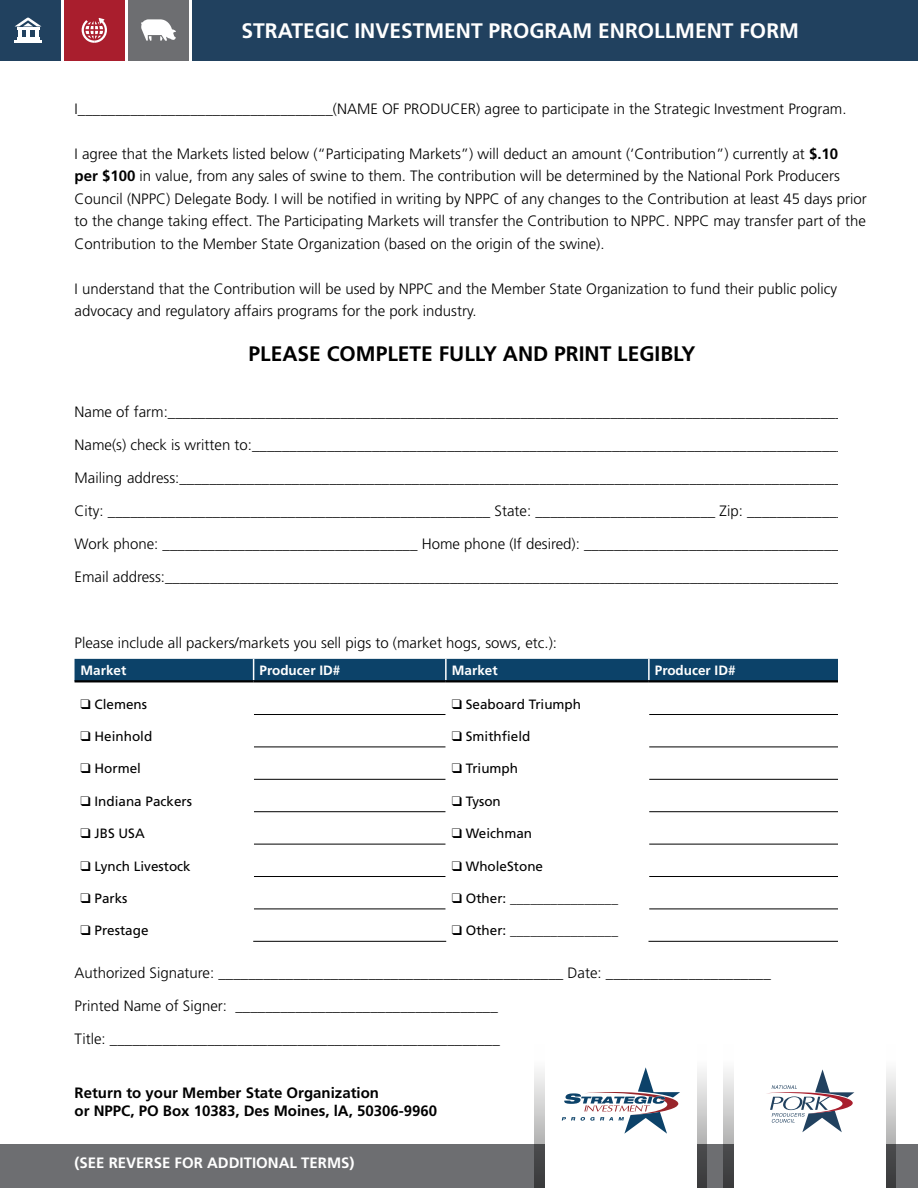
<style>
.page{position:relative;width:918px;height:1188px;background:#fff}
.page>*{position:absolute;margin:0;border:0;box-sizing:border-box;transform-origin:0 0}
.t1{font:700 21px "Frutiger";color:#fff}
.t2{font:700 21px "Frutiger CE";color:#000}
.t3{font:300 15px/22.5px "Frutiger";color:#000}
.t4{font:700 15px/18px "Frutiger CE";color:#000}
.t5{font:700 15px "Frutiger CE";color:#fff}
.t6{font:13.5px "Frutiger";color:#000}
.t7{font:700 13.5px "Frutiger";color:#fff}
.s1{font-family:"Frutiger CE";font-weight:700}
</style>
<div class="page">
<div style="left:0;top:1144px;width:918px;height:44px;background:#6d6e71"></div>
<div style="left:193px;top:0;width:725px;height:60px;background:#21415f"></div>
<div style="left:0;top:0;width:60px;height:60px;background:#21415f"></div>
<div style="left:64px;top:0;width:61px;height:60px;background:#a91e2d"></div>
<div style="left:128px;top:0;width:61px;height:60px;background:#6d6e71"></div>
<svg style="left:14px;top:18px;width:28px;height:25px"></svg>
<svg style="left:82px;top:18px;width:25px;height:25px"></svg>
<svg style="left:141px;top:19px;width:35px;height:22px"></svg>
<svg style="left:535px;top:1071px;width:172px;height:117px;background:#9c9c9d"></svg>
<div style="left:545px;top:1038px;width:152px;height:150px;background:#fff"></div>
<svg style="left:562px;top:1067px;width:118px;height:67px"></svg>
<svg style="left:724px;top:1071px;width:172px;height:117px;background:#9c9c9d"></svg>
<div style="left:734px;top:1038px;width:152px;height:150px;background:#fff"></div>
<svg style="left:767px;top:1069px;width:87px;height:63px"></svg>
<svg style="left:75px;top:682px;width:763px;height:259px"></svg>
<div style="left:75px;top:659px;width:763px;height:21px;background:#0c4269"></div>
<hr style="left:445px;top:659px;width:2px;height:21px;background:#fff">
<hr style="left:648px;top:659px;width:2px;height:21px;background:#fff">
<hr style="left:253px;top:682px;width:1px;height:33px;background:#fff">
<hr style="left:445px;top:682px;width:1px;height:33px;background:#fff">
<hr style="left:253px;top:715px;width:1px;height:32px;background:#fff">
<hr style="left:445px;top:715px;width:1px;height:32px;background:#fff">
<hr style="left:253px;top:747px;width:1px;height:32px;background:#fff">
<hr style="left:445px;top:747px;width:1px;height:32px;background:#fff">
<hr style="left:253px;top:779px;width:1px;height:33px;background:#fff">
<hr style="left:445px;top:779px;width:1px;height:33px;background:#fff">
<hr style="left:253px;top:812px;width:1px;height:32px;background:#fff">
<hr style="left:445px;top:812px;width:1px;height:32px;background:#fff">
<hr style="left:253px;top:844px;width:1px;height:33px;background:#fff">
<hr style="left:445px;top:844px;width:1px;height:33px;background:#fff">
<hr style="left:253px;top:877px;width:1px;height:32px;background:#fff">
<hr style="left:445px;top:877px;width:1px;height:32px;background:#fff">
<hr style="left:253px;top:909px;width:1px;height:32px;background:#fff">
<hr style="left:445px;top:909px;width:1px;height:32px;background:#fff">
<hr style="left:254px;top:714px;width:191px;height:1px;background:#000">
<hr style="left:254px;top:747px;width:191px;height:1px;background:#000">
<hr style="left:254px;top:779px;width:191px;height:1px;background:#000">
<hr style="left:254px;top:811px;width:191px;height:1px;background:#000">
<hr style="left:254px;top:844px;width:191px;height:1px;background:#000">
<hr style="left:254px;top:876px;width:191px;height:1px;background:#000">
<hr style="left:254px;top:909px;width:191px;height:1px;background:#000">
<hr style="left:253px;top:941px;width:193px;height:1px;background:#000">
<hr style="left:648px;top:682px;width:1px;height:33px;background:#fff">
<hr style="left:648px;top:715px;width:1px;height:32px;background:#fff">
<hr style="left:648px;top:747px;width:1px;height:32px;background:#fff">
<hr style="left:648px;top:779px;width:1px;height:33px;background:#fff">
<hr style="left:648px;top:812px;width:1px;height:32px;background:#fff">
<hr style="left:648px;top:844px;width:1px;height:33px;background:#fff">
<hr style="left:648px;top:877px;width:1px;height:32px;background:#fff">
<hr style="left:648px;top:909px;width:1px;height:32px;background:#fff">
<hr style="left:649px;top:714px;width:190px;height:1px;background:#000">
<hr style="left:649px;top:747px;width:190px;height:1px;background:#000">
<hr style="left:649px;top:779px;width:190px;height:1px;background:#000">
<hr style="left:649px;top:811px;width:190px;height:1px;background:#000">
<hr style="left:649px;top:844px;width:190px;height:1px;background:#000">
<hr style="left:649px;top:876px;width:190px;height:1px;background:#000">
<hr style="left:649px;top:909px;width:190px;height:1px;background:#000">
<hr style="left:648px;top:941px;width:191px;height:1px;background:#000">
<hr style="left:75px;top:680px;width:179px;height:2px;background:#000">
<hr style="left:254px;top:680px;width:192px;height:2px;background:#000">
<hr style="left:446px;top:680px;width:203px;height:2px;background:#000">
<hr style="left:649px;top:680px;width:190px;height:2px;background:#000">
<h1 class="t1" style="left:242px;top:18px;width:559px">STRATEGIC INVESTMENT PROGRAM ENROLLMENT FORM</h1>
<p class="t3" style="left:75px;top:98px;width:773px">I__________________________________(NAME OF PRODUCER) agree to participate in the Strategic Investment Program.</p>
<p class="t3" style="left:75px;top:143px;width:794px">I agree that the Markets listed below (“Participating Markets”) will deduct an amount (‘Contribution”) currently at <span class="s1">$.10<br>per $100</span> in value, from any sales of swine to them. The contribution will be determined by the National Pork Producers Council (NPPC) Delegate Body. I will be notified in writing by NPPC of any changes to the Contribution at least 45 days prior to the change taking effect. The Participating Markets will transfer the Contribution to NPPC. NPPC may transfer part of the Contribution to the Member State Organization (based on the origin of the swine).</p>
<p class="t3" style="left:75px;top:278px;width:764px">I understand that the Contribution will be used by NPPC and the Member State Organization to fund their public policy advocacy and regulatory affairs programs for the pork industry.</p>
<h1 class="t2" style="left:248px;top:342px;width:448px">PLEASE COMPLETE FULLY AND PRINT LEGIBLY</h1>
<p class="t3" style="left:75px;top:401px;width:792px">Name of farm:_____________________________________________________________________________________________</p>
<p class="t3" style="left:75px;top:434px;width:794px">Name(s) check is written to:__________________________________________________________________________________</p>
<p class="t3" style="left:75px;top:467px;width:796px">Mailing address:____________________________________________________________________________________________</p>
<p class="t3" style="left:75px;top:500px;width:772px">City: ___________________________________________________ State: ________________________ Zip: _____________</p>
<p class="t3" style="left:75px;top:533px;width:789px">Work phone: __________________________________ Home phone (If desired): _____________________________________</p>
<p class="t3" style="left:75px;top:566px;width:790px">Email address:_____________________________________________________________________________________________</p>
<p class="t3" style="left:75px;top:632px;width:484px">Please include all packers/markets you sell pigs to (market hogs, sows, etc.):</p>
<p class="t7" style="left:81px;top:663px;width:47px">Market</p>
<p class="t7" style="left:260px;top:663px;width:82px">Producer ID#</p>
<p class="t7" style="left:452px;top:663px;width:47px">Market</p>
<p class="t7" style="left:655px;top:663px;width:82px">Producer ID#</p>
<p class="t6" style="left:81px;top:696px;width:68px">❑ Clemens</p>
<p class="t6" style="left:452px;top:696px;width:131px">❑ Seaboard Triumph</p>
<p class="t6" style="left:81px;top:728px;width:73px">❑ Heinhold</p>
<p class="t6" style="left:452px;top:728px;width:80px">❑ Smithfield</p>
<p class="t6" style="left:81px;top:761px;width:62px">❑ Hormel</p>
<p class="t6" style="left:452px;top:761px;width:68px">❑ Triumph</p>
<p class="t6" style="left:81px;top:793px;width:113px">❑ Indiana Packers</p>
<p class="t6" style="left:452px;top:793px;width:51px">❑ Tyson</p>
<p class="t6" style="left:81px;top:825px;width:66px">❑ JBS USA</p>
<p class="t6" style="left:452px;top:825px;width:82px">❑ Weichman</p>
<p class="t6" style="left:81px;top:858px;width:112px">❑ Lynch Livestock</p>
<p class="t6" style="left:452px;top:858px;width:93px">❑ WholeStone</p>
<p class="t6" style="left:81px;top:890px;width:49px">❑ Parks</p>
<p class="t6" style="left:452px;top:890px;width:168px">❑ Other: ________________</p>
<p class="t6" style="left:81px;top:923px;width:70px">❑ Prestage</p>
<p class="t6" style="left:452px;top:923px;width:168px">❑ Other: ________________</p>
<p class="t3" style="left:75px;top:962px;width:698px">Authorized Signature: ______________________________________________ Date: ______________________</p>
<p class="t3" style="left:75px;top:995px;width:425px">Printed Name of Signer: ___________________________________</p>
<p class="t3" style="left:75px;top:1028px;width:427px">Title: ____________________________________________________</p>
<p class="t4" style="left:75px;top:1084px;width:364px">Return to your Member State Organization<br>or NPPC, PO Box 10383, Des Moines, lA, 50306-9960</p>
<p class="t5" style="left:75px;top:1154px;width:282px">(SEE REVERSE FOR ADDITIONAL TERMS)</p>
</div>
